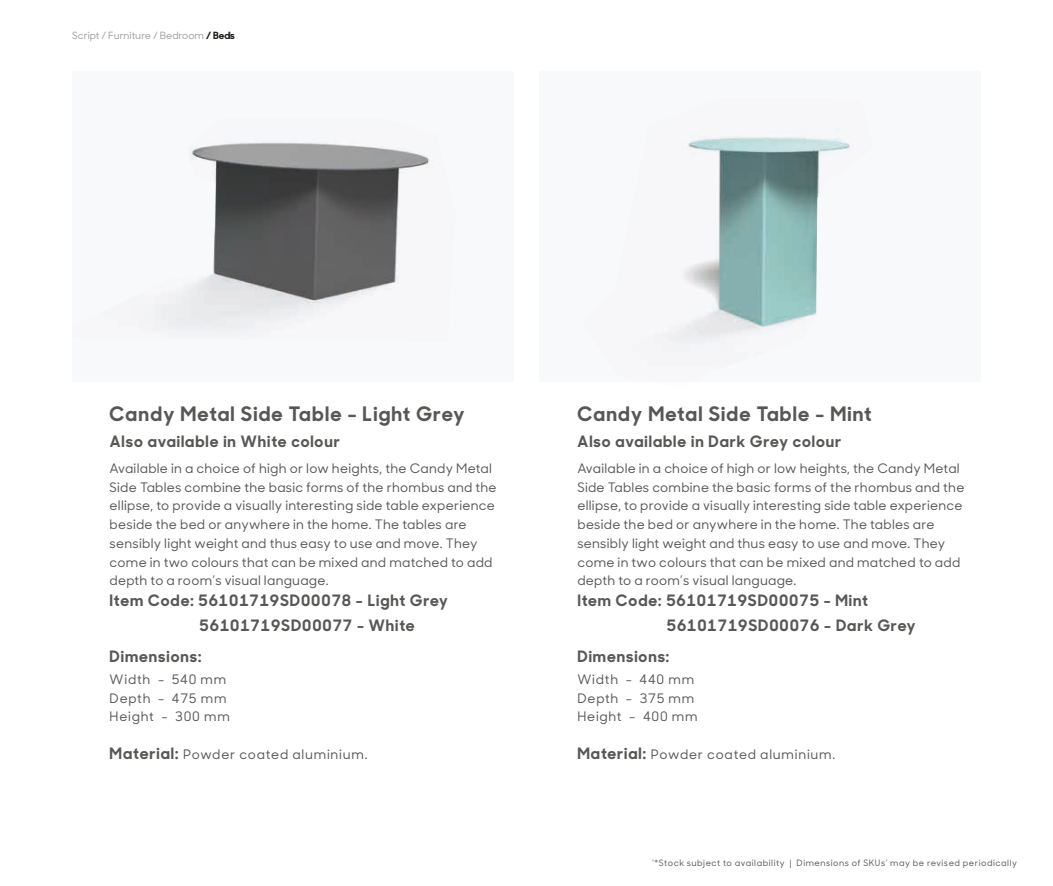
<style>
.page{position:relative;width:1053px;height:886px;background:#fff}
.page>*{position:absolute;margin:0;border:0;box-sizing:border-box;transform-origin:0 0}
.t1{font:700 20px "Sharp Sans No 1";letter-spacing:.06em;color:#575756}
.t2{font:700 15.75px/24.9px "Sharp Sans No 1";letter-spacing:.06em;color:#575756}
.t3{font:500 13.12px/18.8px "Sharp Sans No 1";letter-spacing:.02em;color:#575756}
.t4{font:500 13.12px/18.4px "Sharp Sans No 1";letter-spacing:.06em;color:#575756}
.t5{font:500 10px "Sharp Sans No 1";color:#9d9d9d}
.t6{font:500 8.75px "Sharp Sans No 1";letter-spacing:.06em;color:#575756}
.s1{font-weight:700;color:#1d1d1b}
.s2{font-weight:700;font-size:15.75px}
</style>
<div class="page">
<div style="left:539px;top:72px;width:441px;height:310px;background:#f8f9fb"></div>
<div style="left:72px;top:72px;width:441px;height:310px;background:#f8f9fb"></div>
<img style="left:161px;top:142px;width:269px;height:186px">
<img style="left:669px;top:137px;width:181px;height:203px">
<p class="t5" style="left:72px;top:29px;width:164px">Script / Furniture / Bedroom <span class="s1">/ Beds</span></p>
<h1 class="t1" style="left:110px;top:397px;width:356px">Candy Metal Side Table - Light Grey</h1>
<h1 class="t1" style="left:577px;top:397px;width:296px">Candy Metal Side Table - Mint</h1>
<p class="t2" style="left:110px;top:427px;width:231px">Also available in White colour</p>
<p class="t2" style="left:577px;top:427px;width:265px">Also available in Dark Grey colour</p>
<p class="t3" style="left:110px;top:458px;width:388px">Available in a choice of high or low heights, the Candy Metal Side Tables combine the basic forms of the rhombus and the ellipse, to provide a visually interesting side table experience beside the bed or anywhere in the home. The tables are sensibly light weight and thus easy to use and move. They come in two colours that can be mixed and matched to add depth to a room’s visual language.</p>
<p class="t3" style="left:577px;top:458px;width:388px">Available in a choice of high or low heights, the Candy Metal Side Tables combine the basic forms of the rhombus and the ellipse, to provide a visually interesting side table experience beside the bed or anywhere in the home. The tables are sensibly light weight and thus easy to use and move. They come in two colours that can be mixed and matched to add depth to a room’s visual language.</p>
<p class="t2" style="left:200px;top:586px;width:250px;text-indent:-90px">Item Code: 56101719SD00078 - Light Grey<br>56101719SD00077 - White</p>
<p class="t2" style="left:666px;top:586px;width:250px;text-indent:-89px">Item Code: 56101719SD00075 - Mint<br>56101719SD00076 - Dark Grey</p>
<p class="t2" style="left:110px;top:642px;width:93px">Dimensions:</p>
<p class="t4" style="left:110px;top:670px;width:122px">Width - 540 mm<br>Depth - 475 mm<br>Height - 300 mm</p>
<p class="t2" style="left:577px;top:642px;width:93px">Dimensions:</p>
<p class="t4" style="left:577px;top:670px;width:122px">Width - 440 mm<br>Depth - 375 mm<br>Height - 400 mm</p>
<p class="t4" style="left:110px;top:745px;width:259px"><span class="s2">Material:</span> Powder coated aluminium.</p>
<p class="t4" style="left:577px;top:745px;width:259px"><span class="s2">Material:</span> Powder coated aluminium.</p>
<p class="t6" style="left:652px;top:856px;width:366px">‘*Stock subject to availability | Dimensions of SKUs’ may be revised periodically</p>
</div>
